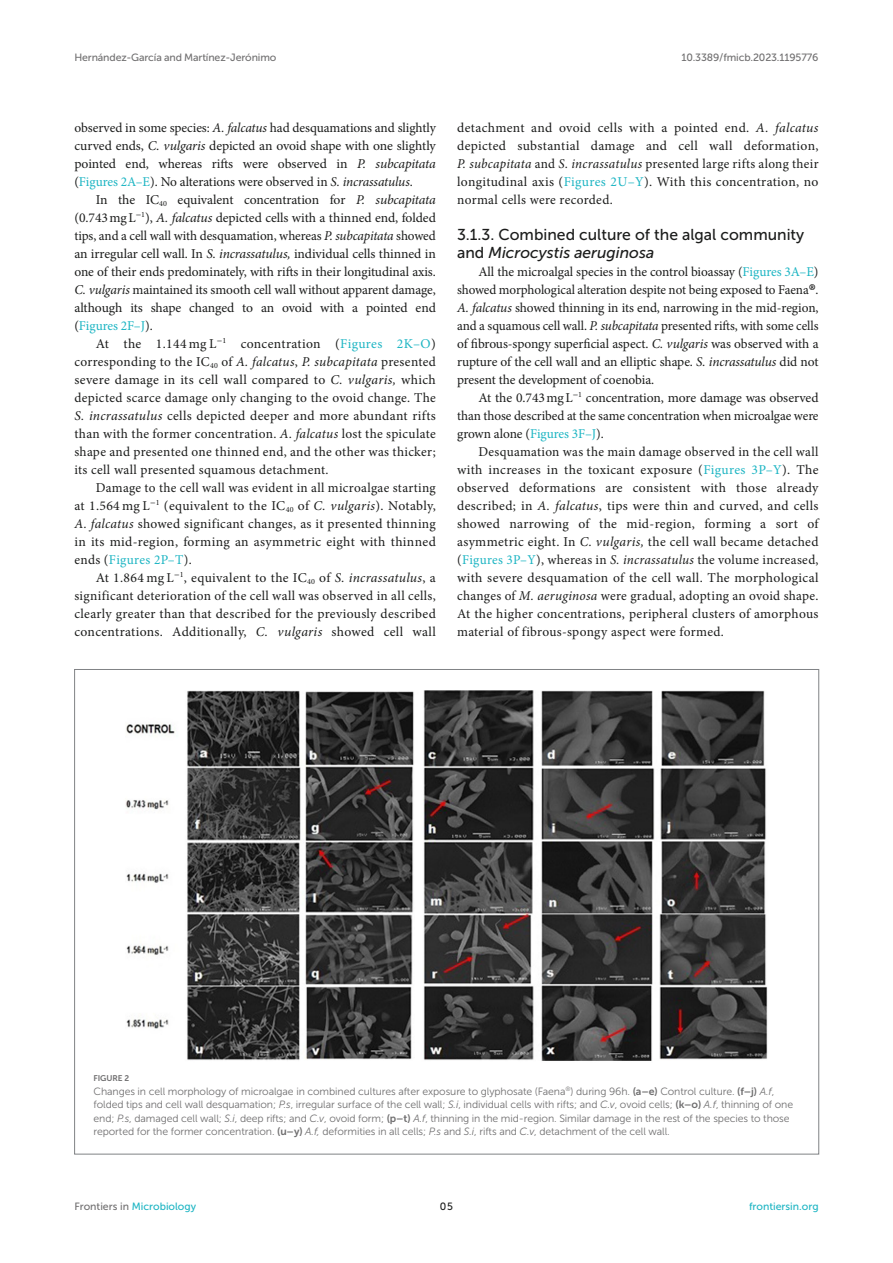
<style>
.page{position:relative;width:893px;height:1263px;background:#fff}
.page>*{position:absolute;margin:0;border:0;box-sizing:border-box;transform-origin:0 0}
.HEAD_3{font:15.75px/18px "Museo Sans 500";color:#1b1c1b}
.TEXT{font:13.5px/18px "Minion Pro";letter-spacing:.02em;color:#1b1c1b;text-align:justify}
.TEXT_FLUSH{font:13.5px/18px "Minion Pro";letter-spacing:-.005em;color:#1b1c1b;text-align:justify}
.FIG_LEG{font:10.5px/13.5px "Museo Sans 300";letter-spacing:-.01em;color:#706f70}
.t1{font:10.5px "Museo Sans 500";letter-spacing:-.015em;color:#706f70}
.t2{font:10.5px "Museo Sans 500";color:#1db5c3}
.t3{font:10.5px "Museo Sans 500";color:#1b1c1b}
.FIG_HD{font:8.25px "Museo Sans 700";letter-spacing:-.01em;color:#706f70}
.s1{font-style:italic}
.s2{color:#1db5c3}
.s3{font-size:22.5px;color:#000}
.s4{font-family:"Museo Sans 700"}
.s5{color:#706f70}
</style>
<div class="page">
<img style="left:126px;top:690px;width:642px;height:371px">
<p class="t1" style="left:74px;top:51px;width:203px">Hernández-García and Martínez-Jerónimo</p>
<p class="t1" style="left:681px;top:51px;width:139px">10.3389/fmicb.2023.1195776</p>
<p class="TEXT_FLUSH" style="left:74px;top:119px;width:363px">observed in some species: <span class="s1">A. falcatus</span> had desquamations and slightly curved ends, <span class="s1">C. vulgaris</span> depicted an ovoid shape with one slightly pointed end, whereas rifts were observed in <span class="s1">P. subcapitata </span>(<span class="s2">Figures 2A–E</span>). No alterations were observed in <span class="s1">S. incrassatulus</span>.</p>
<p class="TEXT" style="left:74px;top:191px;width:363px;text-indent:21px">In the IC<sub>40</sub> equivalent concentration for <span class="s1">P. subcapitata </span>(0.743mgL<sup>−</sup><sup>1</sup>), <span class="s1">A. falcatus</span> depicted cells with a thinned end, folded tips, and a cell wall with desquamation, whereas <span class="s1">P. subcapitata</span> showed an irregular cell wall. In <span class="s1">S. incrassatulus,</span> individual cells thinned in one of their ends predominately, with rifts in their longitudinal axis.<br><span class="s1">C. vulgaris</span> maintained its smooth cell wall without apparent damage, although its shape changed to an ovoid with a pointed end (<span class="s2">Figures 2F–J</span>).</p>
<p class="TEXT" style="left:74px;top:335px;width:363px;text-indent:21px">At the 1.144 mg L<sup>−</sup><sup>1</sup> concentration (<span class="s2">Figures 2K–O</span>) corresponding to the IC<sub>40</sub> of <span class="s1">A. falcatus</span>, <span class="s1">P. subcapitata</span> presented severe damage in its cell wall compared to <span class="s1">C. vulgaris,</span> which depicted scarce damage only changing to the ovoid change. The <span class="s1">S. incrassatulus</span> cells depicted deeper and more abundant rifts than with the former concentration. <span class="s1">A. falcatus</span> lost the spiculate shape and presented one thinned end, and the other was thicker; its cell wall presented squamous detachment.</p>
<p class="TEXT" style="left:74px;top:479px;width:363px;text-indent:21px">Damage to the cell wall was evident in all microalgae starting at 1.564 mg L<sup>−</sup><sup>1</sup> (equivalent to the IC<sub>40</sub> of <span class="s1">C. vulgaris</span>). Notably, <span class="s1">A. falcatus</span> showed significant changes, as it presented thinning in its mid-region, forming an asymmetric eight with thinned ends (<span class="s2">Figures 2P–T</span>).</p>
<p class="TEXT" style="left:74px;top:569px;width:363px;text-indent:21px">At 1.864 mg L<sup>−</sup><sup>1</sup>, equivalent to the IC<sub>40</sub> of <span class="s1">S. incrassatulus</span>, a significant deterioration of the cell wall was observed in all cells, clearly greater than that described for the previously described concentrations. Additionally, <span class="s1">C. vulgaris</span> showed cell wall</p>
<p class="TEXT" style="left:457px;top:119px;width:363px">detachment and ovoid cells with a pointed end. <span class="s1">A. falcatus </span>depicted substantial damage and cell wall deformation, <span class="s1">P. subcapitata</span> and <span class="s1">S. incrassatulus</span> presented large rifts along their longitudinal axis (<span class="s2">Figures 2U–Y</span>). With this concentration, no normal cells were recorded.</p>
<p class="HEAD_3" style="left:457px;top:226px;width:349px">3.1.3. Combined culture of the algal community and <span class="s1">Microcystis aeruginosa</span></p>
<p class="TEXT_FLUSH" style="left:457px;top:263px;width:363px;text-indent:21px">All the microalgal species in the control bioassay (<span class="s2">Figures 3A–E</span>) showed morphological alteration despite not being exposed to Faena<span class="s3">®</span>.<br><span class="s1">A. falcatus</span> showed thinning in its end, narrowing in the mid-region, and a squamous cell wall. <span class="s1">P. subcapitata</span> presented rifts, with some cells of fibrous-spongy superficial aspect. <span class="s1">C. vulgaris</span> was observed with a rupture of the cell wall and an elliptic shape. <span class="s1">S. incrassatulus</span> did not present the development of coenobia.</p>
<p class="TEXT" style="left:457px;top:389px;width:363px;text-indent:21px">At the 0.743mgL<sup>−</sup><sup>1</sup> concentration, more damage was observed than those described at the same concentration when microalgae were grown alone (<span class="s2">Figures 3F–J</span>).</p>
<p class="TEXT" style="left:457px;top:443px;width:363px;text-indent:21px">Desquamation was the main damage observed in the cell wall with increases in the toxicant exposure (<span class="s2">Figures 3P–Y</span>). The observed deformations are consistent with those already described; in <span class="s1">A. falcatus</span>, tips were thin and curved, and cells showed narrowing of the mid-region, forming a sort of asymmetric eight. In <span class="s1">C. vulgaris,</span> the cell wall became detached (<span class="s2">Figures 3P–Y</span>), whereas in <span class="s1">S. incrassatulus</span> the volume increased, with severe desquamation of the cell wall. The morphological changes of <span class="s1">M. aeruginosa</span> were gradual, adopting an ovoid shape.<br>At the higher concentrations, peripheral clusters of amorphous material of fibrous-spongy aspect were formed.</p>
<p class="FIG_HD" style="left:94px;top:1074px;width:37px">FIGURE 2</p>
<p class="FIG_LEG" style="left:94px;top:1084px;width:701px">Changes in cell morphology of microalgae in combined cultures after exposure to glyphosate (Faena<sup>®</sup>) during 96 h. <span class="s4">(a–e)</span> Control culture. <span class="s4">(f–j)</span> <span class="s1">A.f</span>, folded tips and cell wall desquamation; <span class="s1">P.s</span>, irregular surface of the cell wall; <span class="s1">S.i</span>, individual cells with rifts; and <span class="s1">C.v</span>, ovoid cells; <span class="s4">(k–o)</span> <span class="s1">A.f</span>, thinning of one end; <span class="s1">P.s</span>, damaged cell wall; <span class="s1">S.i</span>, deep rifts; and <span class="s1">C.v</span>, ovoid form; <span class="s4">(p–t)</span> <span class="s1">A.f</span>, thinning in the mid-region. Similar damage in the rest of the species to those reported for the former concentration. <span class="s4">(u–y)</span> <span class="s1">A.f,</span> deformities in all cells; <span class="s1">P.s</span> and <span class="s1">S.i</span>, rifts and <span class="s1">C.v</span>, detachment of the cell wall.</p>
<p class="t2" style="left:74px;top:1200px;width:123px"><span class="s5">Frontiers in</span> Microbiology</p>
<p class="t3" style="left:440px;top:1200px;width:14px">05</p>
<p class="t2" style="left:749px;top:1200px;width:71px">frontiersin.org</p>
</div>
